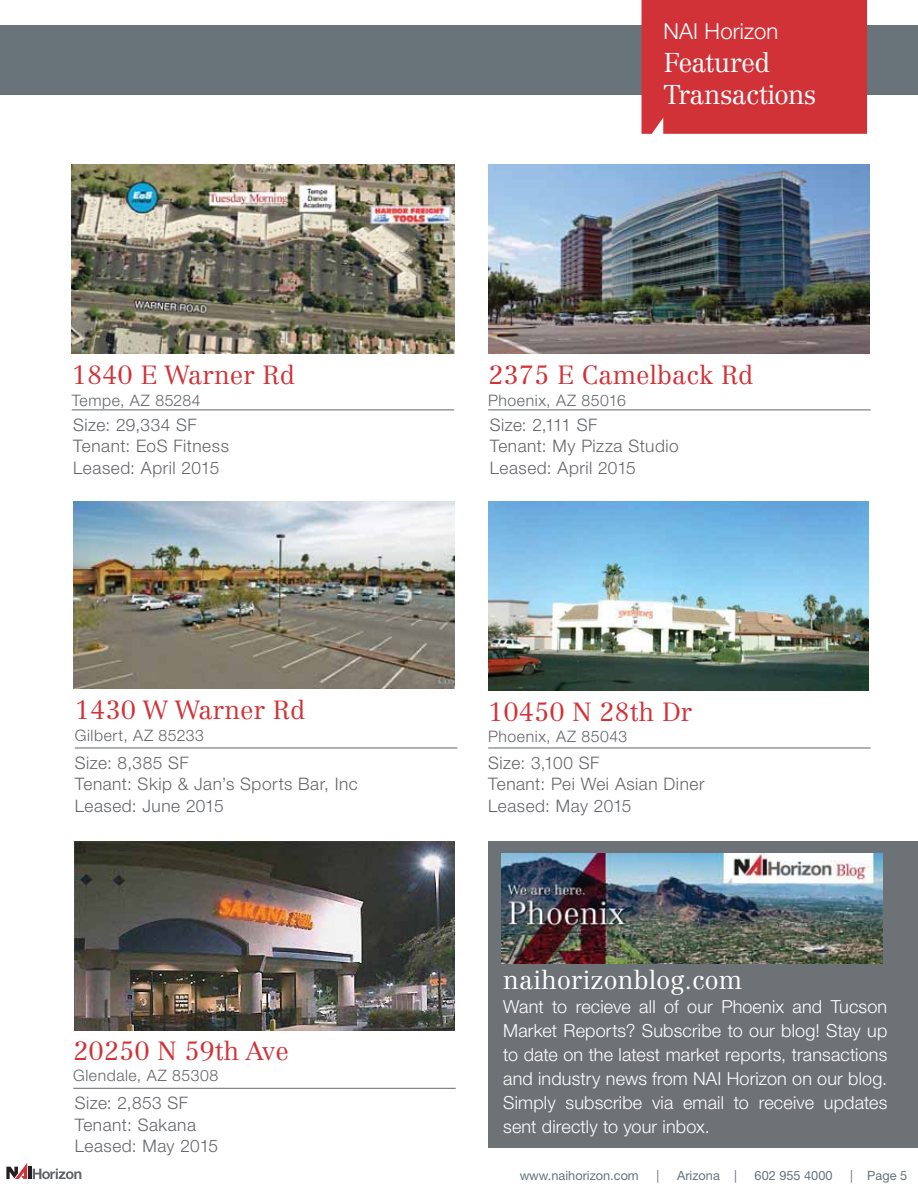
<style>
.page{position:relative;width:918px;height:1188px;background:#fff}
.page>*{position:absolute;margin:0;border:0;box-sizing:border-box;transform-origin:0 0}
.t1{font:300 26.85px/33px "Centennial LT Std";letter-spacing:-.025em;color:#fff}
.t2{font:300 25.8px "Centennial LT Std";color:#d13238}
.t3{font:300 25.8px "Centennial LT Std";color:#fff}
.t4{font:300 22.05px "Helvetica Neue LT Std";letter-spacing:.01em;color:#fff}
.t5{font:300 18px/24px "Helvetica Neue LT Std";letter-spacing:.01em;color:#fff;text-align:justify}
.t6{font:300 17.25px/21.6px "Helvetica Neue LT Std";letter-spacing:.03em;color:#64666a}
.t7{font:300 15.75px "Helvetica Neue LT Std";letter-spacing:.035em;color:#64666a}
.t8{font:12.75px "Helvetica Neue LT Std";color:#69737a}
</style>
<div class="page">
<hr style="left:28px;top:1167px;width:4px;height:12px;background:#231f20">
<svg style="left:6px;top:1163px;width:21px;height:16px"></svg>
<svg style="left:33px;top:1169px;width:48px;height:10px"></svg>
<div style="left:488px;top:842px;width:430px;height:306px;background:#6d7276"></div>
<div style="left:0;top:25px;width:918px;height:70px;background:#69737a"></div>
<div style="left:642px;top:0;width:225px;height:134px;background:#d13238"></div>
<img style="left:488px;top:164px;width:381px;height:189px">
<img style="left:72px;top:164px;width:382px;height:189px">
<hr style="left:72px;top:410px;width:382px;height:1px;background:#64666a">
<img style="left:73px;top:502px;width:381px;height:187px">
<img style="left:75px;top:842px;width:379px;height:188px">
<hr style="left:75px;top:748px;width:382px;height:1px;background:#64666a">
<hr style="left:73px;top:1088px;width:383px;height:1px;background:#64666a">
<img style="left:488px;top:502px;width:381px;height:189px">
<img style="left:502px;top:854px;width:381px;height:110px">
<hr style="left:488px;top:748px;width:383px;height:1px;background:#64666a">
<hr style="left:488px;top:410px;width:383px;height:1px;background:#64666a">
<h2 class="t2" style="left:72px;top:362px;width:225px">1840 E Warner Rd</h2>
<p class="t7" style="left:72px;top:394px;width:130px">Tempe, AZ 85284</p>
<p class="t6" style="left:73px;top:416px;width:157px">Size: 29,334 SF<br>Tenant: EoS Fitness<br>Leased: April 2015</p>
<h2 class="t2" style="left:75px;top:697px;width:232px">1430 W Warner Rd</h2>
<p class="t7" style="left:75px;top:730px;width:130px">Gilbert, AZ 85233</p>
<p class="t6" style="left:75px;top:754px;width:285px">Size: 8,385 SF<br>Tenant: Skip &amp; Jan’s Sports Bar, Inc<br>Leased: June 2015</p>
<h2 class="t2" style="left:73px;top:1038px;width:217px">20250 N 59th Ave</h2>
<p class="t7" style="left:73px;top:1070px;width:147px">Glendale, AZ 85308</p>
<p class="t6" style="left:75px;top:1094px;width:145px">Size: 2,853 SF<br>Tenant: Sakana<br>Leased: May 2015</p>
<p class="t4" style="left:663px;top:23px;width:116px">NAI Horizon</p>
<h1 class="t1" style="left:663px;top:47px;width:154px">Featured<br>Transactions</h1>
<h2 class="t2" style="left:488px;top:362px;width:267px">2375 E Camelback Rd</h2>
<p class="t7" style="left:488px;top:394px;width:139px">Phoenix, AZ 85016</p>
<p class="t6" style="left:490px;top:416px;width:191px">Size: 2,111 SF<br>Tenant: My Pizza Studio<br>Leased: April 2015</p>
<h2 class="t2" style="left:488px;top:699px;width:205px">10450 N 28th Dr</h2>
<p class="t7" style="left:488px;top:731px;width:141px">Phoenix, AZ 85043</p>
<p class="t6" style="left:488px;top:754px;width:218px">Size: 3,100 SF<br>Tenant: Pei Wei Asian Diner<br>Leased: May 2015</p>
<h2 class="t3" style="left:503px;top:967px;width:241px">naihorizonblog.com</h2>
<p class="t5" style="left:503px;top:997px;width:386px">Want to recieve all of our Phoenix and Tucson Market Reports? Subscribe to our blog! Stay up to date on the latest market reports, transactions and industry news from NAI Horizon on our blog.<br>Simply subscribe via email to receive updates sent directly to your inbox.</p>
<p class="t8" style="left:520px;top:1171px;width:121px">www.naihorizon.com</p>
<p class="t8" style="left:657px;top:1171px;width:4px">|</p>
<p class="t8" style="left:677px;top:1171px;width:61px">Arizona |</p>
<p class="t8" style="left:755px;top:1171px;width:79px">602 955 4000</p>
<p class="t8" style="left:850px;top:1171px;width:58px">| Page 5</p>
</div>
